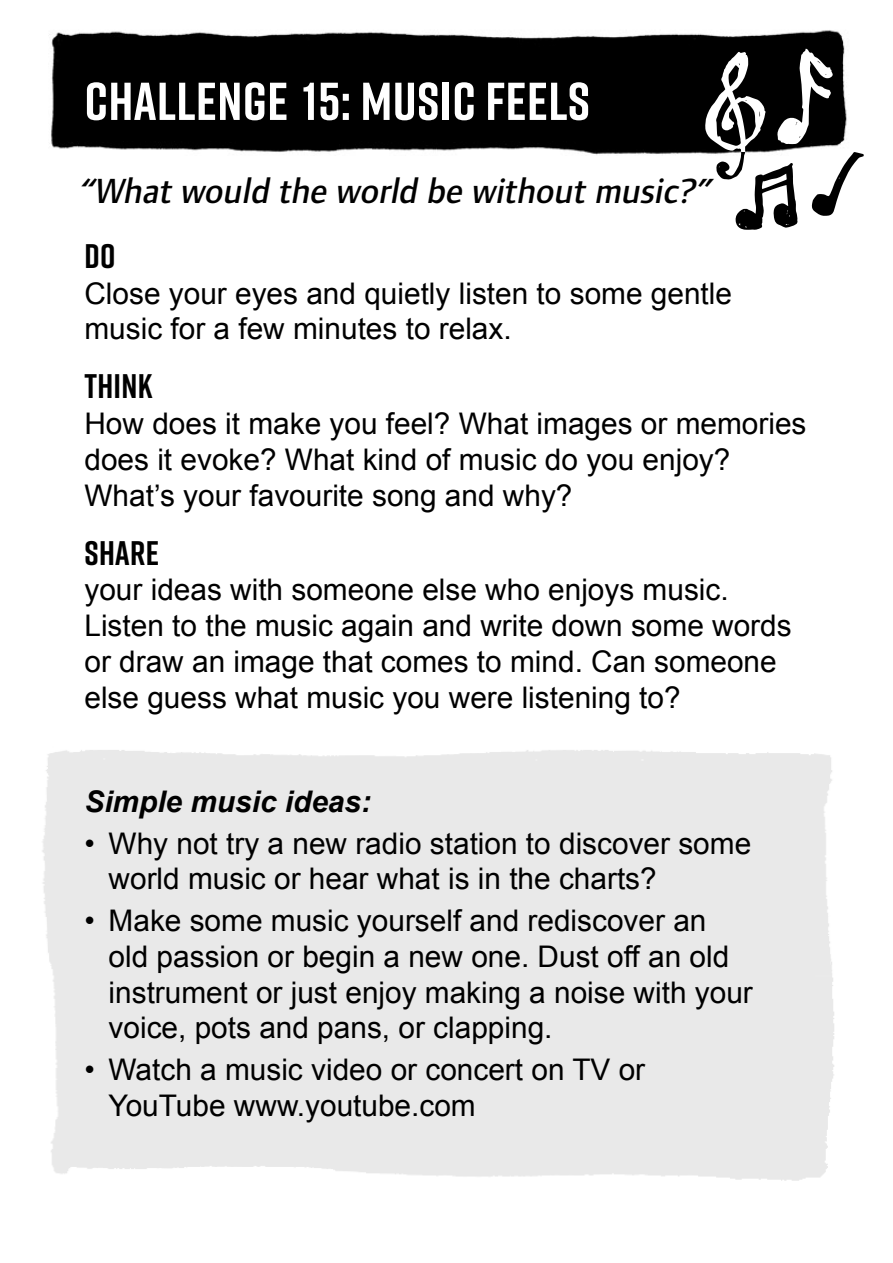
<style>
.page{position:relative;width:893px;height:1263px;background:#fff}
.page>*{position:absolute;margin:0;border:0;box-sizing:border-box;transform-origin:0 0}
.t1{font:700 53.25px "Rift";letter-spacing:.01em;color:#fff}
.t2{font:italic 500 36.15px "Foundry Form Sans";color:#000}
.t3{font:700 34.05px "Rift";letter-spacing:.01em;color:#000}
.t4{font:29.85px/35.7px "Arial";color:#000}
.t5{font:italic 700 29.85px "Arial";color:#000}
.s1{font-family:"Bebas Neue"}
</style>
<div class="page">
<img style="left:49px;top:30px;width:796px;height:125px">
<svg style="left:705px;top:49px;width:159px;height:181px"></svg>
<p class="t1" style="left:84px;top:63px;width:507px">CHALLENGE <span class="s1">1</span>5: MUSIC FEELS</p>
<p class="t2" style="left:78px;top:171px;width:641px">“Whatwould the world be withoutmusic?”</p>
<p class="t3" style="left:84px;top:232px;width:33px">DO</p>
<p class="t4" style="left:84px;top:276px;width:649px">Close your eyes and quietly listen to some gentle music for a few minutes to relax.</p>
<p class="t3" style="left:84px;top:362px;width:70px">THINK</p>
<p class="t4" style="left:84px;top:406px;width:723px">How does it make you feel? What images or memories does it evoke? What kind of music do you enjoy?<br>What’s your favourite song and why?</p>
<p class="t3" style="left:84px;top:528px;width:76px">SHARE</p>
<p class="t4" style="left:84px;top:572px;width:709px">your ideas with someone else who enjoys music.<br>Listen to the music again and write down some words or draw an image that comes to mind. Can someone else guess what music you were listening to?</p>
<p class="t5" style="left:84px;top:782px;width:288px">Simple music ideas:</p>
<p class="t4" style="left:109px;top:826px;width:644px;text-indent:-24px">• Why not try a new radio station to discover some world music or hear what is in the charts?</p>
<p class="t4" style="left:109px;top:903px;width:646px;text-indent:-24px">• Make some music yourself and rediscover an old passion or begin a new one. Dust off an old instrument or just enjoy making a noise with your voice, pots and pans, or clapping.</p>
<p class="t4" style="left:109px;top:1052px;width:538px;text-indent:-24px">• Watch a music video or concert on TV or<br>YouTube www.youtube.com</p>
</div>
